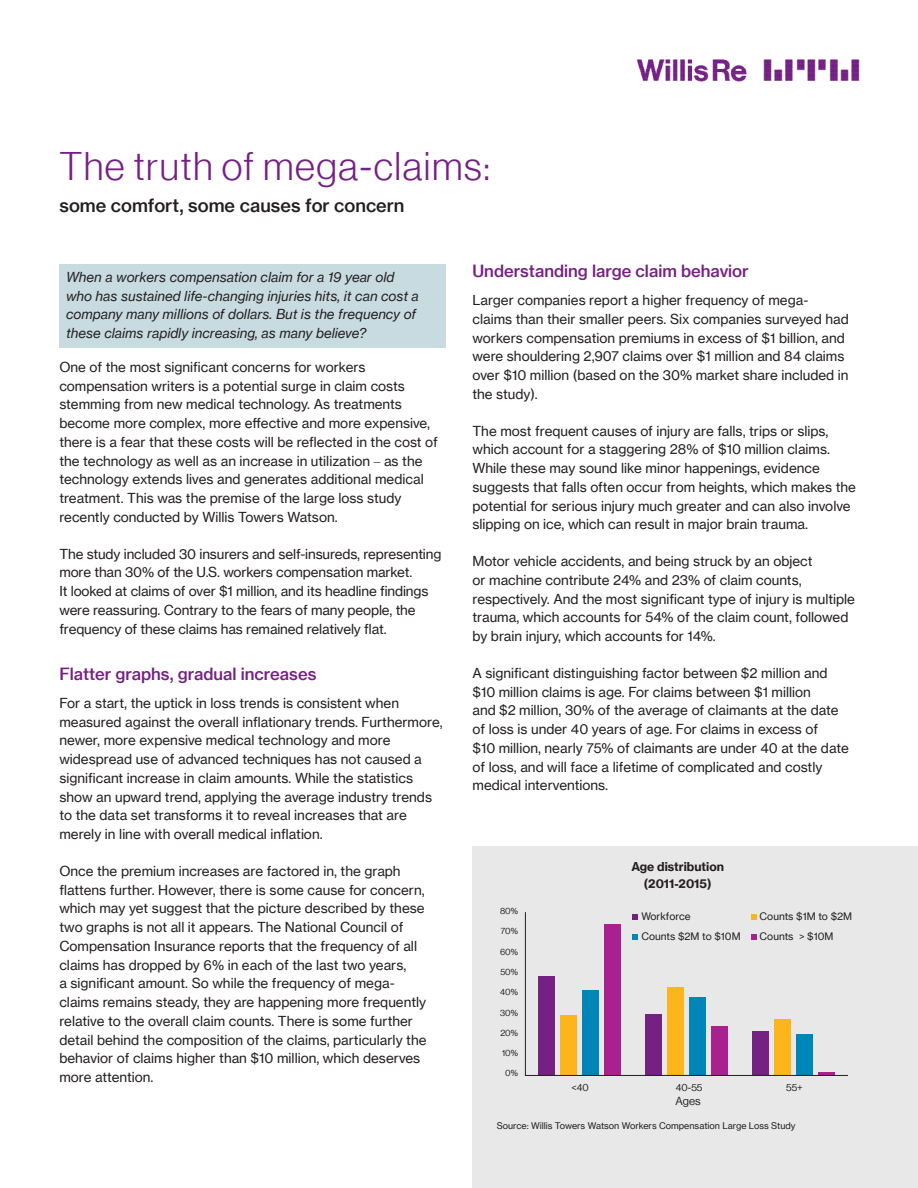
<style>
.page{position:relative;width:918px;height:1188px;background:#fff}
.page>*{position:absolute;margin:0;border:0;box-sizing:border-box;transform-origin:0 0}
.Cover_Title_Black{font:39px "N Haas Grotesk DS Pro 45 Lt";letter-spacing:.04em;color:#752183}
.Cover_Subtitle_Black{font:18px "N Haas Grotesk TX Pro 65 Md";color:#231f20}
.Subhead_1__11_13_Med{font:16.5px "N Haas Grotesk TX Pro 65 Md";color:#752183}
.Body_text_black{font:13.5px/18.8px "N Haas Grotesk TX Pro 55 Rg";color:#231f20}
.Body_text_black-2{font:13.5px/18.8px "N Haas Grotesk TX Pro 56 It";color:#231f20}
.Callout_4__8pt_bold{font:12px/16.5px "N Haas Grotesk TX Pro 75 Bd";color:#231f20;text-align:center}
.t1{font:11.4px "N Haas Grotesk DS Pro 55 Rg";color:#231f20}
.t2{font:10.2px/20.1px "N Haas Grotesk TX Pro 55 Rg";color:#231f20}
.t3{font:10.2px "N Haas Grotesk DS Pro 55 Rg";color:#231f20}
.Body_text_black-3{font:9px "N Haas Grotesk TX Pro 55 Rg";color:#231f20}
.t4{font:8.85px "N Haas Grotesk DS Pro 55 Rg";color:#231f20}
.s1{font-family:"Calibri";font-weight:300}
</style>
<div class="page">
<img style="left:636px;top:59px;width:224px;height:23px">
<div style="left:472px;top:847px;width:446px;height:341px;background:#e7e8e7"></div>
<svg style="left:525px;top:912px;width:323px;height:164px"></svg>
<svg style="left:632px;top:914px;width:6px;height:6px"></svg>
<svg style="left:632px;top:934px;width:6px;height:6px"></svg>
<svg style="left:751px;top:914px;width:6px;height:6px"></svg>
<svg style="left:751px;top:934px;width:6px;height:6px"></svg>
<div style="left:59px;top:265px;width:387px;height:83px;background:#c8dbe1"></div>
<p class="Cover_Title_Black" style="left:59px;top:145px;width:432px">The truth of mega-claims:</p>
<p class="Cover_Subtitle_Black" style="left:59px;top:194px;width:347px">some comfort, some causes for concern</p>
<p class="Body_text_black-2" style="left:66px;top:268px;width:354px">When a workers compensation claim for a 19 year old who has sustained life-changing injuries hits, it can cost a company many millions of dollars. But is the frequency of these claims rapidly increasing, as many believe?</p>
<p class="Body_text_black" style="left:59px;top:357px;width:380px">One of the most significant concerns for workers compensation writers is a potential surge in claim costs stemming from new medical technology. As treatments become more complex, more effective and more expensive, there is a fear that these costs will be reflected in the cost of the technology as well as an increase in utilization <span class="s1">–</span> as the technology extends lives and generates additional medical treatment. This was the premise of the large loss study recently conducted by Willis Towers Watson.</p>
<p class="Body_text_black" style="left:59px;top:544px;width:383px">The study included 30 insurers and self-insureds, representing more than 30% of the U.S. workers compensation market.<br>It looked at claims of over $1 million, and its headline findings were reassuring. Contrary to the fears of many people, the frequency of these claims has remained relatively flat.</p>
<p class="Subhead_1__11_13_Med" style="left:59px;top:664px;width:259px">Flatter graphs, gradual increases</p>
<p class="Body_text_black" style="left:59px;top:693px;width:385px">For a start, the uptick in loss trends is consistent when measured against the overall inflationary trends. Furthermore, newer, more expensive medical technology and more widespread use of advanced techniques has not caused a significant increase in claim amounts. While the statistics show an upward trend, applying the average industry trends to the data set transforms it to reveal increases that are merely in line with overall medical inflation.</p>
<p class="Body_text_black" style="left:59px;top:861px;width:369px">Once the premium increases are factored in, the graph flattens further. However, there is some cause for concern, which may yet suggest that the picture described by these two graphs is not all it appears. The National Council of Compensation Insurance reports that the frequency of all claims has dropped by 6% in each of the last two years,<br>a significant amount. So while the frequency of mega&shy;claims remains steady, they are happening more frequently relative to the overall claim counts. There is some further detail behind the composition of the claims, particularly the behavior of claims higher than $10 million, which deserves more attention.</p>
<p class="Subhead_1__11_13_Med" style="left:472px;top:261px;width:278px">Understanding large claim behavior</p>
<p class="Body_text_black" style="left:472px;top:291px;width:378px">Larger companies report a higher frequency of mega&shy;claims than their smaller peers. Six companies surveyed had workers compensation premiums in excess of $1 billion, and were shouldering 2,907 claims over $1 million and 84 claims over $10 million (based on the 30% market share included in the study).</p>
<p class="Body_text_black" style="left:472px;top:421px;width:385px">The most frequent causes of injury are falls, trips or slips, which account for a staggering 28% of $10 million claims.<br>While these may sound like minor happenings, evidence suggests that falls often occur from heights, which makes the potential for serious injury much greater and can also involve slipping on ice, which can result in major brain trauma.</p>
<p class="Body_text_black" style="left:472px;top:552px;width:384px">Motor vehicle accidents, and being struck by an object<br>or machine contribute 24% and 23% of claim counts, respectively. And the most significant type of injury is multiple trauma, which accounts for 54% of the claim count, followed by brain injury, which accounts for 14%.</p>
<p class="Body_text_black" style="left:472px;top:664px;width:378px">A significant distinguishing factor between $2 million and $10 million claims is age. For claims between $1 million<br>and $2 million, 30% of the average of claimants at the date of loss is under 40 years of age. For claims in excess of<br>$10 million, nearly 75% of claimants are under 40 at the date of loss, and will face a lifetime of complicated and costly medical interventions.</p>
<p class="t4" style="left:500px;top:906px;width:19px">80%</p>
<p class="t4" style="left:501px;top:926px;width:19px">70%</p>
<p class="t4" style="left:500px;top:947px;width:19px">60%</p>
<p class="t4" style="left:500px;top:967px;width:19px">50%</p>
<p class="t4" style="left:500px;top:987px;width:19px">40%</p>
<p class="t4" style="left:500px;top:1007px;width:19px">30%</p>
<p class="t4" style="left:500px;top:1028px;width:19px">20%</p>
<p class="t4" style="left:502px;top:1048px;width:17px">10%</p>
<p class="t4" style="left:505px;top:1068px;width:14px">0%</p>
<p class="Callout_4__8pt_bold" style="left:631px;top:858px;width:94px">Age distribution (2011-2015)</p>
<p class="t2" style="left:641px;top:906px;width:101px">Workforce<br>Counts $2M to $10M</p>
<p class="t2" style="left:760px;top:906px;width:94px">Counts $1M to $2M</p>
<p class="t2" style="left:760px;top:926px;width:75px">Counts &gt; $10M</p>
<p class="t3" style="left:572px;top:1082px;width:19px">&lt;40</p>
<p class="t3" style="left:676px;top:1082px;width:28px">40-55</p>
<p class="t3" style="left:786px;top:1082px;width:18px">55+</p>
<p class="t1" style="left:676px;top:1095px;width:26px">Ages</p>
<p class="Body_text_black-3" style="left:497px;top:1120px;width:300px">Source: Willis Towers Watson Workers Compensation Large Loss Study</p>
</div>
